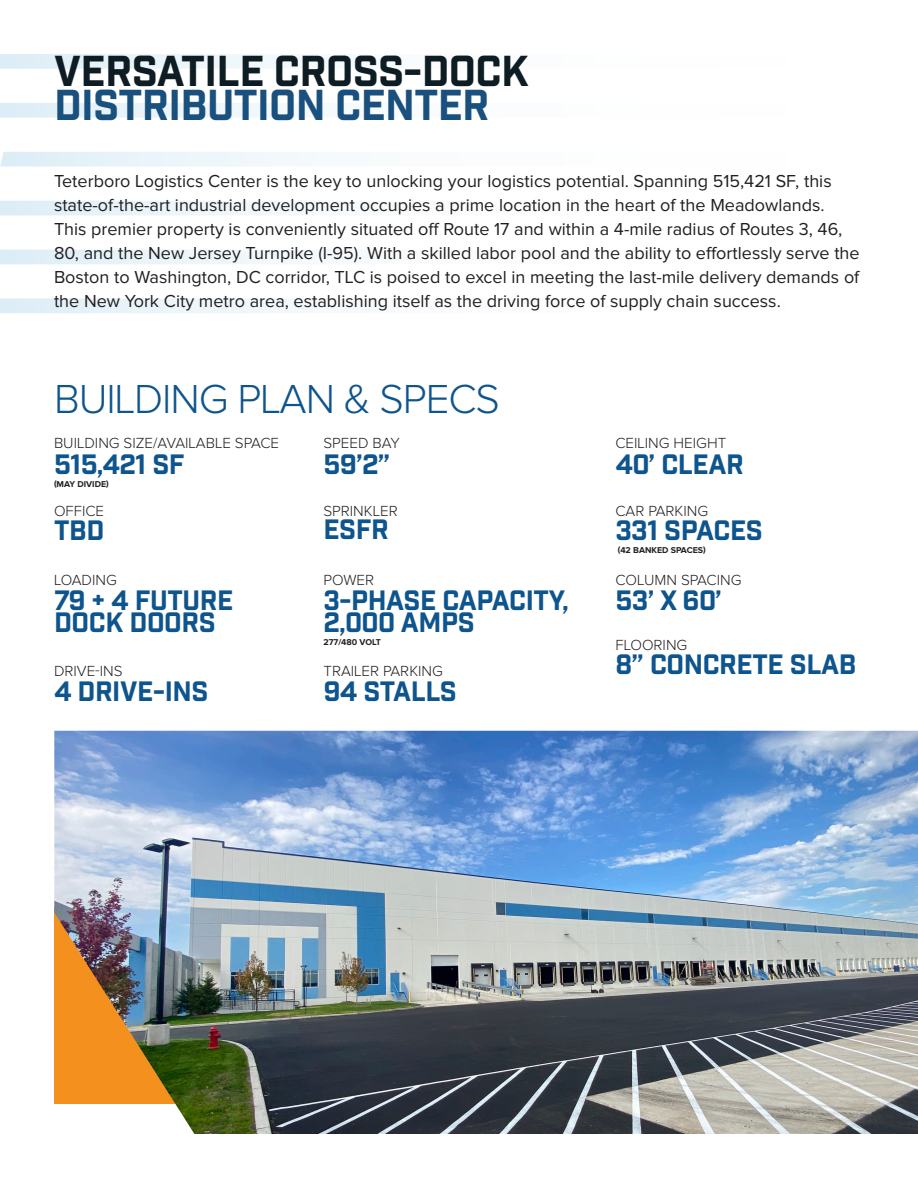
<style>
.page{position:relative;width:918px;height:1188px;background:#fff}
.page>*{position:absolute;margin:0;border:0;box-sizing:border-box;transform-origin:0 0}
.t1{font:42px/34.5px "Industry Inc Base";letter-spacing:-.015em;color:#0d1d23}
.t2{font:300 42px "Proxima Nova";letter-spacing:-.025em;color:#0e548d}
.spec_Descript{font:27.15px/22.5px "Industry Inc Base";letter-spacing:-.015em;color:#0e548d}
.t3{font:18px/24px "Proxima Nova";color:#231f20}
.t4{font:300 15.15px "Proxima Nova";color:#231f20}
.t5{font:700 8.85px "Proxima Nova";color:#231f20}
.s1{color:#1a507e}
</style>
<div class="page">
<svg style="left:0;top:103px;width:317px;height:15px"></svg>
<svg style="left:0;top:152px;width:317px;height:15px"></svg>
<svg style="left:0;top:201px;width:317px;height:14px"></svg>
<svg style="left:0;top:250px;width:317px;height:14px"></svg>
<svg style="left:0;top:299px;width:317px;height:14px"></svg>
<svg style="left:0;top:54px;width:317px;height:15px"></svg>
<img style="left:54px;top:731px;width:864px;height:403px">
<p class="t1" style="left:54px;top:55px;width:476px">VERSATILE CROSS-DOCK<br><span class="s1">DISTRIBUTION CENTER</span></p>
<p class="t3" style="left:54px;top:169px;width:807px">Teterboro Logistics Center is the key to unlocking your logistics potential. Spanning 515,421 SF, this state-of-the-art industrial development occupies a prime location in the heart of the Meadowlands.<br>This premier property is conveniently situated off Route 17 and within a 4-mile radius of Routes 3, 46, 80, and the New Jersey Turnpike (I-95). With a skilled labor pool and the ability to effortlessly serve the Boston to Washington, DC corridor, TLC is poised to excel in meeting the last-mile delivery demands of the New York City metro area, establishing itself as the driving force of supply chain success.</p>
<p class="t2" style="left:54px;top:380px;width:447px">BUILDING PLAN &amp; SPECS</p>
<p class="t4" style="left:54px;top:436px;width:227px">BUILDING SIZE/AVAILABLE SPACE</p>
<p class="t5" style="left:54px;top:479px;width:56px">(MAY DIVIDE)</p>
<p class="spec_Descript" style="left:54px;top:454px;width:132px">515,421 SF</p>
<p class="t4" style="left:323px;top:436px;width:78px">SPEED BAY</p>
<p class="spec_Descript" style="left:323px;top:454px;width:68px">59’2”</p>
<p class="t4" style="left:615px;top:436px;width:112px">CEILING HEIGHT</p>
<p class="spec_Descript" style="left:615px;top:454px;width:130px">40’ CLEAR</p>
<p class="t4" style="left:54px;top:504px;width:52px">OFFICE</p>
<p class="spec_Descript" style="left:54px;top:521px;width:52px">TBD</p>
<p class="t4" style="left:323px;top:504px;width:76px">SPRINKLER</p>
<p class="spec_Descript" style="left:324px;top:520px;width:67px">ESFR</p>
<p class="t4" style="left:615px;top:504px;width:94px">CAR PARKING</p>
<p class="t5" style="left:618px;top:545px;width:90px">(42 BANKED SPACES)</p>
<p class="spec_Descript" style="left:615px;top:521px;width:149px">331 SPACES</p>
<p class="t4" style="left:54px;top:573px;width:64px">LOADING</p>
<p class="t4" style="left:323px;top:573px;width:52px">POWER</p>
<p class="t4" style="left:615px;top:573px;width:128px">COLUMN SPACING</p>
<p class="spec_Descript" style="left:54px;top:590px;width:181px">79 + 4 FUTURE<br>DOCK DOORS</p>
<p class="spec_Descript" style="left:323px;top:590px;width:247px">3-PHASE CAPACITY,<br>2,000 AMPS</p>
<p class="spec_Descript" style="left:615px;top:590px;width:108px">53’ X 60’</p>
<p class="t5" style="left:323px;top:637px;width:59px">277/480 VOLT</p>
<p class="t4" style="left:615px;top:638px;width:73px">FLOORING</p>
<p class="t4" style="left:54px;top:664px;width:70px">DRIVE-INS</p>
<p class="t4" style="left:323px;top:664px;width:121px">TRAILER PARKING</p>
<p class="spec_Descript" style="left:615px;top:655px;width:242px">8” CONCRETE SLAB</p>
<p class="spec_Descript" style="left:54px;top:681px;width:156px">4 DRIVE-INS</p>
<p class="spec_Descript" style="left:323px;top:681px;width:135px">94 STALLS</p>
</div>
